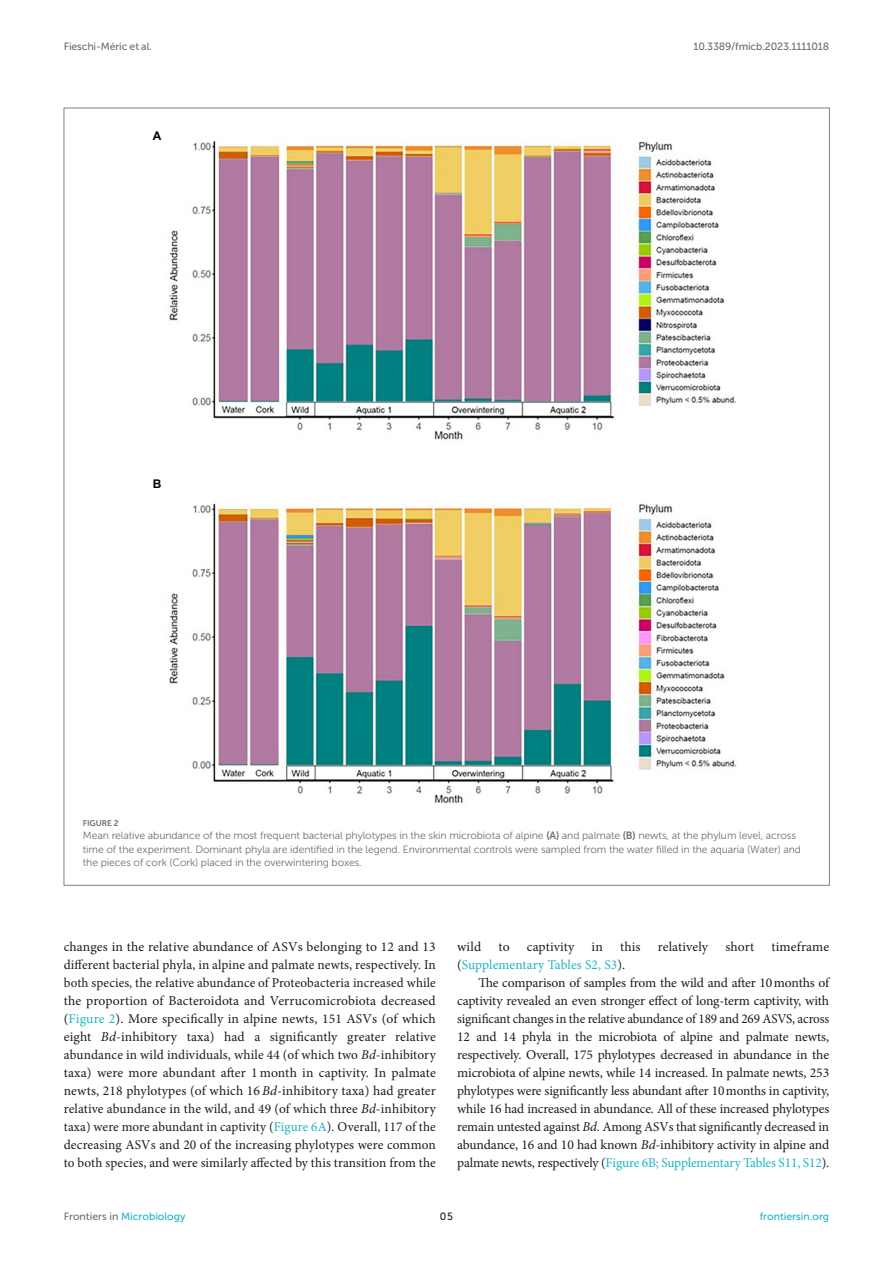
<style>
.page{position:relative;width:893px;height:1263px;background:#fff}
.page>*{position:absolute;margin:0;border:0;box-sizing:border-box;transform-origin:0 0}
.TEXT{font:13.5px/18px "Minion Pro";color:#1b1c1b;text-align:justify}
.TEXT-2{font:13.5px "Minion Pro";letter-spacing:.005em;color:#1db5c3}
.t1{font:700 12px "Arial";color:#000}
.FIG_LEG{font:10.5px/13.5px "Museo Sans 300";letter-spacing:-.01em;color:#706f70}
.t2{font:10.5px "Museo Sans 500";letter-spacing:-.015em;color:#706f70}
.t3{font:10.5px "Museo Sans 500";color:#1db5c3}
.t4{font:10.5px "Museo Sans 500";color:#1b1c1b}
.FIG_HD{font:8.25px "Museo Sans 700";letter-spacing:-.01em;color:#706f70}
.s1{font-family:"Museo Sans 700"}
.s2{color:#1db5c3}
.s3{font-style:italic}
.s4{color:#1b1c1b}
.s5{color:#706f70}
</style>
<div class="page">
<img style="left:169px;top:141px;width:568px;height:663px">
<p class="t2" style="left:64px;top:41px;width:90px">Fieschi-Méric et al.</p>
<p class="t2" style="left:693px;top:41px;width:137px">10.3389/fmicb.2023.1111018</p>
<p class="t1" style="left:153px;top:127px;width:10px">A</p>
<p class="t1" style="left:153px;top:475px;width:10px">B</p>
<p class="FIG_HD" style="left:83px;top:818px;width:37px">FIGURE 2</p>
<p class="FIG_LEG" style="left:83px;top:829px;width:720px">Mean relative abundance of the most frequent bacterial phylotypes in the skin microbiota of alpine <span class="s1">(A)</span> and palmate <span class="s1">(B)</span> newts, at the phylum level, across time of the experiment. Dominant phyla are identified in the legend. Environmental controls were sampled from the water filled in the aquaria (Water) and the pieces of cork (Cork) placed in the overwintering boxes.</p>
<p class="TEXT" style="left:64px;top:938px;width:374px">changes in the relative abundance of ASVs belonging to 12 and 13 different bacterial phyla, in alpine and palmate newts, respectively. In both species, the relative abundance of Proteobacteria increased while the proportion of Bacteroidota and Verrucomicrobiota decreased (<span class="s2">Figure 2</span>). More specifically in alpine newts, 151 ASVs (of which eight <span class="s3">Bd</span>-inhibitory taxa) had a significantly greater relative abundance in wild individuals, while 44 (of which two <span class="s3">Bd</span>-inhibitory taxa) were more abundant after 1 month in captivity. In palmate newts, 218 phylotypes (of which 16 <span class="s3">Bd</span>-inhibitory taxa) had greater relative abundance in the wild, and 49 (of which three <span class="s3">Bd</span>-inhibitory taxa) were more abundant in captivity (<span class="s2">Figure 6A</span>). Overall, 117 of the decreasing ASVs and 20 of the increasing phylotypes were common to both species, and were similarly affected by this transition from the</p>
<p class="TEXT" style="left:457px;top:938px;width:26px">wild</p>
<p class="TEXT" style="left:498px;top:938px;width:13px">to</p>
<p class="TEXT" style="left:527px;top:938px;width:49px">captivity</p>
<p class="TEXT" style="left:592px;top:938px;width:13px">in</p>
<p class="TEXT" style="left:620px;top:938px;width:22px">this</p>
<p class="TEXT" style="left:658px;top:938px;width:52px">relatively</p>
<p class="TEXT" style="left:725px;top:938px;width:30px">short</p>
<p class="TEXT" style="left:771px;top:938px;width:59px">timeframe</p>
<p class="TEXT-2" style="left:457px;top:956px;width:170px"><span class="s4">(</span>Supplementary Tables S2, S3<span class="s4">).</span></p>
<p class="TEXT" style="left:457px;top:974px;width:374px;text-indent:21px">The comparison of samples from the wild and after 10months of captivity revealed an even stronger effect of long-term captivity, with significant changes in the relative abundance of 189 and 269 ASVS, across 12 and 14 phyla in the microbiota of alpine and palmate newts, respectively. Overall, 175 phylotypes decreased in abundance in the microbiota of alpine newts, while 14 increased. In palmate newts, 253 phylotypes were significantly less abundant after 10months in captivity, while 16 had increased in abundance. All of these increased phylotypes remain untested against <span class="s3">Bd</span>. Among ASVs that significantly decreased in abundance, 16 and 10 had known <span class="s3">Bd</span>-inhibitory activity in alpine and palmate newts, respectively (<span class="s2">Figure 6B; Supplementary Tables S11, S12</span>).</p>
<p class="t3" style="left:64px;top:1211px;width:123px"><span class="s5">Frontiers in</span> Microbiology</p>
<p class="t4" style="left:440px;top:1211px;width:14px">05</p>
<p class="t3" style="left:760px;top:1211px;width:71px">frontiersin.org</p>
</div>
